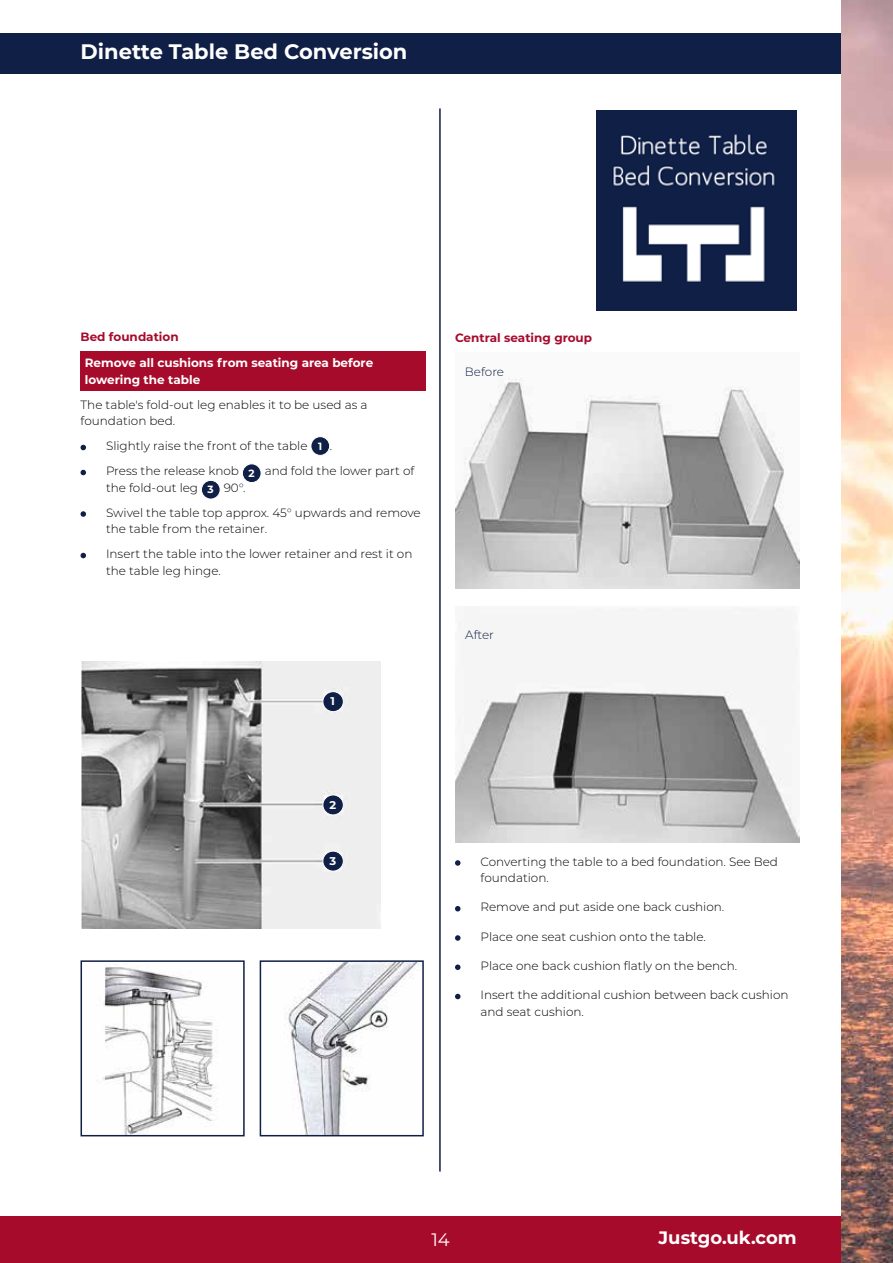
<style>
.page{position:relative;width:893px;height:1263px;background:#fff}
.page>*{position:absolute;margin:0;border:0;box-sizing:border-box;transform-origin:0 0}
.t1{font:700 21px "Montserrat";color:#fff}
.t2{font:700 18px "Montserrat";color:#fff}
.t3{font:18px "Montserrat";color:#fff}
.t4{font:300 12px/16.5px "Montserrat";color:#000}
.t5{font:700 12px/16.5px "Montserrat";color:#fff}
.t6{font:700 12px "Montserrat";color:#a70b2b}
.t7{font:300 12px "Montserrat";color:#101f45}
.t8{font:700 11.25px "Montserrat";color:#fff}
.s1{font-weight:700;font-size:10.5px;color:#fff}
.s2{color:#101f45}
</style>
<div class="page">
<div style="left:0;top:34px;width:893px;height:40px;background:#101f45"></div>
<div style="left:0;top:1216px;width:893px;height:47px;background:#a70b2b"></div>
<img style="left:842px;top:0;width:51px;height:1263px">
<div style="left:81px;top:351px;width:345px;height:40px;background:#a70b2b"></div>
<svg style="left:81px;top:445px;width:5px;height:5px"></svg>
<div style="left:311px;top:437px;width:19px;height:18px;background:#101f45;border-radius:50%"></div>
<div style="left:311px;top:436px;width:19px;height:20px;border:1px solid #fff;border-radius:50%"></div>
<svg style="left:81px;top:470px;width:5px;height:5px"></svg>
<div style="left:242px;top:464px;width:19px;height:19px;background:#101f45;border-radius:50%"></div>
<div style="left:242px;top:464px;width:19px;height:19px;border:1px solid #fff;border-radius:50%"></div>
<div style="left:201px;top:480px;width:19px;height:19px;background:#101f45;border-radius:50%"></div>
<div style="left:201px;top:480px;width:19px;height:19px;border:1px solid #fff;border-radius:50%"></div>
<svg style="left:81px;top:511px;width:5px;height:6px"></svg>
<svg style="left:81px;top:553px;width:5px;height:5px"></svg>
<hr style="left:439px;top:108px;width:2px;height:1063px;background:#101f45">
<img style="left:597px;top:112px;width:200px;height:199px">
<img style="left:81px;top:661px;width:299px;height:267px">
<div style="left:323px;top:692px;width:20px;height:20px;background:#101f45;border-radius:50%"></div>
<div style="left:323px;top:691px;width:21px;height:21px;border:1px solid #fff;border-radius:50%"></div>
<div style="left:323px;top:795px;width:20px;height:20px;background:#101f45;border-radius:50%"></div>
<div style="left:323px;top:795px;width:21px;height:20px;border:1px solid #fff;border-radius:50%"></div>
<div style="left:323px;top:851px;width:20px;height:20px;background:#101f45;border-radius:50%"></div>
<div style="left:323px;top:851px;width:21px;height:20px;border:1px solid #fff;border-radius:50%"></div>
<img style="left:456px;top:378px;width:343px;height:211px">
<img style="left:456px;top:609px;width:343px;height:233px">
<svg style="left:455px;top:860px;width:5px;height:6px"></svg>
<svg style="left:455px;top:906px;width:5px;height:5px"></svg>
<svg style="left:455px;top:935px;width:5px;height:6px"></svg>
<svg style="left:455px;top:964px;width:5px;height:6px"></svg>
<svg style="left:455px;top:994px;width:5px;height:5px"></svg>
<img style="left:284px;top:963px;width:134px;height:170px">
<div style="left:260px;top:960px;width:164px;height:176px;border:2px solid #101f45"></div>
<img style="left:103px;top:964px;width:115px;height:169px">
<div style="left:81px;top:960px;width:164px;height:176px;border:2px solid #101f45"></div>
<h1 class="t1" style="left:81px;top:36px;width:328px">Dinette Table Bed Conversion</h1>
<p class="t6" style="left:81px;top:328px;width:100px">Bed foundation</p>
<p class="t5" style="left:85px;top:354px;width:290px">Remove all cushions from seating area before lowering the table</p>
<p class="t4" style="left:81px;top:396px;width:288px">The table's fold-out leg enables it to be used as a foundation bed.</p>
<p class="t4" style="left:106px;top:433px;width:310px;line-height:25px">Slightly raise the front of the table <span class="s1">1</span> .<br>Press the release knob <sub>2</sub> and fold the lower part of</p>
<p class="t4" style="left:106px;top:475px;width:316px;line-height:25px">the fold-out leg <sub>3</sub> 90<span class="s2">°</span>.<br>Swivel the table top approx. 45<span class="s2">°</span> upwards and remove</p>
<p class="t4" style="left:106px;top:516px;width:308px;line-height:25px">the table from the retainer.<br>Insert the table into the lower retainer and rest it on</p>
<p class="t4" style="left:106px;top:562px;width:116px">the table leg hinge.</p>
<p class="t8" style="left:331px;top:693px;width:6px">1</p>
<p class="t6" style="left:455px;top:329px;width:139px">Central seating group</p>
<p class="t7" style="left:465px;top:363px;width:41px">Before</p>
<p class="t7" style="left:465px;top:627px;width:30px">After</p>
<p class="t8" style="left:329px;top:797px;width:8px">2</p>
<p class="t8" style="left:329px;top:853px;width:8px">3</p>
<p class="t4" style="left:480px;top:853px;width:299px">Converting the table to a bed foundation. See Bed foundation.</p>
<p class="t4" style="left:480px;top:898px;width:245px">Remove and put aside one back cushion.</p>
<p class="t4" style="left:480px;top:928px;width:227px">Place one seat cushion onto the table.</p>
<p class="t4" style="left:480px;top:957px;width:258px">Place one back cushion flatly on the bench.</p>
<p class="t4" style="left:480px;top:986px;width:310px">Insert the additional cushion between back cushion and seat cushion.</p>
<h2 class="t3" style="left:431px;top:1227px;width:20px">14</h2>
<h2 class="t2" style="left:659px;top:1225px;width:140px">Justgo.uk.com</h2>
</div>
